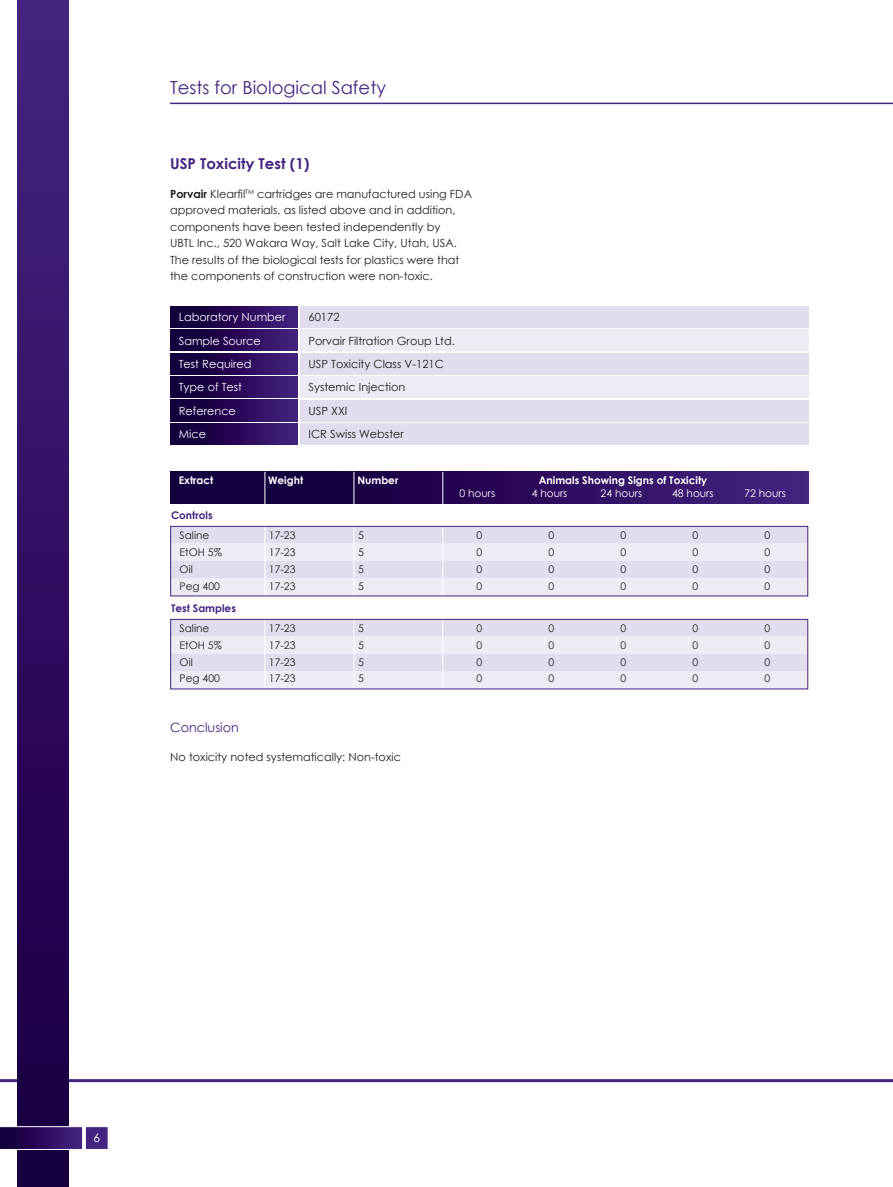
<style>
.page{position:relative;width:893px;height:1187px;background:#fff}
.page>*{position:absolute;margin:0;border:0;box-sizing:border-box;transform-origin:0 0}
.Title_Header{font:18px "Century Gothic";color:#432480}
.Sub_Header{font:700 15px "Century Gothic";color:#432480}
.Top_Body_Text{font:12.75px "Century Gothic";color:#432480}
.t1{font:12px "Century Gothic";color:#fff}
.Body_Text{font:11.25px/16.5px "Century Gothic";color:#231f20}
.Body_Text-2{font:11.25px "Century Gothic";color:#fff}
.Table_Text{font:10.5px "Century Gothic";color:#231f20}
.Table_Header{font:700 10.5px "Century Gothic";color:#fff}
.Table_Header-2{font:10.5px "Century Gothic";color:#fff}
.Table_Title{font:700 10.5px "Century Gothic";color:#432480}
.s1{font-weight:700}
</style>
<div class="page">
<hr style="left:0;top:1078px;width:893px;height:3px;background:#432480">
<div style="left:17px;top:0;width:51px;height:1186px;background:linear-gradient(to bottom,#442480,#190040)"></div>
<svg style="left:0;top:1125px;width:109px;height:25px;background:#4d3378"></svg>
<hr style="left:170px;top:103px;width:723px;height:1px;background:#432480">
<div style="left:170px;top:526px;width:638px;height:70px;background:#e1ddec"></div>
<div style="left:170px;top:543px;width:638px;height:17px;background:#edebf4"></div>
<div style="left:170px;top:578px;width:638px;height:17px;background:#edebf4"></div>
<div style="left:170px;top:503px;width:638px;height:22px;border:1px solid #fff"></div>
<div style="left:170px;top:619px;width:638px;height:70px;background:#e1ddec"></div>
<div style="left:170px;top:636px;width:638px;height:17px;background:#edebf4"></div>
<div style="left:170px;top:671px;width:638px;height:17px;background:#edebf4"></div>
<div style="left:170px;top:596px;width:638px;height:22px;border:1px solid #fff"></div>
<div style="left:170px;top:472px;width:638px;height:31px;background:linear-gradient(to right,#0d0033,#421e7c)"></div>
<hr style="left:265px;top:472px;width:1px;height:217px;background:#fff">
<hr style="left:354px;top:472px;width:1px;height:216px;background:#fff">
<hr style="left:442px;top:472px;width:1px;height:217px;background:#fff">
<div style="left:170px;top:526px;width:638px;height:70px;border:1px solid #432480"></div>
<div style="left:170px;top:619px;width:638px;height:70px;border:1px solid #432480"></div>
<div style="left:170px;top:306px;width:128px;height:21px;background:linear-gradient(to right,#0c0031,#421e7b)"></div>
<div style="left:170px;top:330px;width:128px;height:21px;background:linear-gradient(to right,#0c0031,#421e7b)"></div>
<div style="left:170px;top:353px;width:128px;height:21px;background:linear-gradient(to right,#0c0031,#421e7b)"></div>
<div style="left:170px;top:376px;width:128px;height:22px;background:linear-gradient(to right,#0c0031,#421e7b)"></div>
<div style="left:170px;top:400px;width:128px;height:21px;background:linear-gradient(to right,#0c0031,#421e7b)"></div>
<div style="left:300px;top:306px;width:508px;height:21px;background:#e1ddec"></div>
<div style="left:300px;top:330px;width:508px;height:21px;background:#edebf4"></div>
<div style="left:300px;top:353px;width:508px;height:21px;background:#e1ddec"></div>
<div style="left:300px;top:376px;width:508px;height:22px;background:#edebf4"></div>
<div style="left:300px;top:400px;width:508px;height:21px;background:#e1ddec"></div>
<div style="left:170px;top:423px;width:128px;height:21px;background:linear-gradient(to right,#0c0031,#421e7b)"></div>
<div style="left:300px;top:423px;width:508px;height:21px;background:#e1ddec"></div>
<p class="Title_Header" style="left:170px;top:75px;width:217px">Tests for Biological Safety</p>
<p class="Sub_Header" style="left:170px;top:152px;width:141px">USP Toxicity Test (1)</p>
<p class="Body_Text" style="left:170px;top:185px;width:303px"><span class="s1">Porvair</span> Klearfil<sup>TM</sup> cartridges are manufactured using FDA approved materials, as listed above and in addition, components have been tested independently by<br>UBTL Inc., 520 Wakara Way, Salt Lake City, Utah, USA.<br>The results of the biological tests for plastics were that the components of construction were non-toxic.</p>
<p class="Body_Text-2" style="left:179px;top:309px;width:108px">Laboratory Number</p>
<p class="Body_Text-2" style="left:179px;top:332px;width:83px">Sample Source</p>
<p class="Body_Text-2" style="left:179px;top:356px;width:74px">Test Required</p>
<p class="Body_Text-2" style="left:179px;top:379px;width:65px">Type of Test</p>
<p class="Body_Text-2" style="left:179px;top:403px;width:59px">Reference</p>
<p class="Body_Text" style="left:308px;top:309px;width:33px">60172</p>
<p class="Body_Text" style="left:308px;top:332px;width:148px">Porvair Filtration Group Ltd.</p>
<p class="Body_Text" style="left:308px;top:355px;width:137px">USP Toxicity Class V-121C</p>
<p class="Body_Text" style="left:308px;top:379px;width:98px">Systemic Injection</p>
<p class="Body_Text" style="left:308px;top:402px;width:40px">USP XXI</p>
<p class="Body_Text-2" style="left:179px;top:426px;width:29px">Mice</p>
<p class="Body_Text" style="left:308px;top:425px;width:97px">ICR Swiss Webster</p>
<p class="Table_Header" style="left:179px;top:472px;width:36px">Extract</p>
<p class="Table_Header" style="left:268px;top:472px;width:37px">Weight</p>
<p class="Table_Header" style="left:357px;top:472px;width:42px">Number</p>
<p class="Table_Header" style="left:539px;top:472px;width:170px">Animals Showing Signs of Toxicity</p>
<p class="Table_Header-2" style="left:459px;top:485px;width:37px">0 hours</p>
<p class="Table_Header-2" style="left:532px;top:485px;width:37px">4 hours</p>
<p class="Table_Header-2" style="left:601px;top:485px;width:43px">24 hours</p>
<p class="Table_Header-2" style="left:672px;top:485px;width:43px">48 hours</p>
<p class="Table_Header-2" style="left:744px;top:485px;width:43px">72 hours</p>
<p class="Table_Text" style="left:180px;top:527px;width:31px">Saline</p>
<p class="Table_Text" style="left:269px;top:527px;width:28px">17-23</p>
<p class="Table_Text" style="left:358px;top:527px;width:7px">5</p>
<p class="Table_Text" style="left:477px;top:527px;width:7px">0</p>
<p class="Table_Text" style="left:549px;top:527px;width:7px">0</p>
<p class="Table_Text" style="left:621px;top:527px;width:7px">0</p>
<p class="Table_Text" style="left:693px;top:527px;width:7px">0</p>
<p class="Table_Text" style="left:765px;top:527px;width:7px">0</p>
<p class="Table_Text" style="left:180px;top:544px;width:44px">EtOH 5%</p>
<p class="Table_Text" style="left:269px;top:544px;width:28px">17-23</p>
<p class="Table_Text" style="left:358px;top:544px;width:7px">5</p>
<p class="Table_Text" style="left:477px;top:544px;width:7px">0</p>
<p class="Table_Text" style="left:549px;top:544px;width:7px">0</p>
<p class="Table_Text" style="left:621px;top:544px;width:7px">0</p>
<p class="Table_Text" style="left:693px;top:544px;width:7px">0</p>
<p class="Table_Text" style="left:765px;top:544px;width:7px">0</p>
<p class="Table_Text" style="left:180px;top:561px;width:15px">Oil</p>
<p class="Table_Text" style="left:269px;top:561px;width:28px">17-23</p>
<p class="Table_Text" style="left:358px;top:561px;width:7px">5</p>
<p class="Table_Text" style="left:477px;top:561px;width:7px">0</p>
<p class="Table_Text" style="left:549px;top:561px;width:7px">0</p>
<p class="Table_Text" style="left:621px;top:561px;width:7px">0</p>
<p class="Table_Text" style="left:693px;top:561px;width:7px">0</p>
<p class="Table_Text" style="left:765px;top:561px;width:7px">0</p>
<p class="Table_Text" style="left:180px;top:578px;width:42px">Peg 400</p>
<p class="Table_Text" style="left:269px;top:578px;width:28px">17-23</p>
<p class="Table_Text" style="left:358px;top:578px;width:7px">5</p>
<p class="Table_Text" style="left:477px;top:578px;width:7px">0</p>
<p class="Table_Text" style="left:549px;top:578px;width:7px">0</p>
<p class="Table_Text" style="left:621px;top:578px;width:7px">0</p>
<p class="Table_Text" style="left:693px;top:578px;width:7px">0</p>
<p class="Table_Text" style="left:765px;top:578px;width:7px">0</p>
<p class="Table_Text" style="left:180px;top:620px;width:31px">Saline</p>
<p class="Table_Text" style="left:269px;top:620px;width:28px">17-23</p>
<p class="Table_Text" style="left:358px;top:620px;width:7px">5</p>
<p class="Table_Text" style="left:477px;top:620px;width:7px">0</p>
<p class="Table_Text" style="left:549px;top:620px;width:7px">0</p>
<p class="Table_Text" style="left:621px;top:620px;width:7px">0</p>
<p class="Table_Text" style="left:693px;top:620px;width:7px">0</p>
<p class="Table_Text" style="left:765px;top:620px;width:7px">0</p>
<p class="Table_Text" style="left:180px;top:637px;width:44px">EtOH 5%</p>
<p class="Table_Text" style="left:269px;top:637px;width:28px">17-23</p>
<p class="Table_Text" style="left:358px;top:637px;width:7px">5</p>
<p class="Table_Text" style="left:477px;top:637px;width:7px">0</p>
<p class="Table_Text" style="left:549px;top:637px;width:7px">0</p>
<p class="Table_Text" style="left:621px;top:637px;width:7px">0</p>
<p class="Table_Text" style="left:693px;top:637px;width:7px">0</p>
<p class="Table_Text" style="left:765px;top:637px;width:7px">0</p>
<p class="Table_Text" style="left:180px;top:654px;width:15px">Oil</p>
<p class="Table_Text" style="left:269px;top:654px;width:28px">17-23</p>
<p class="Table_Text" style="left:358px;top:654px;width:7px">5</p>
<p class="Table_Text" style="left:477px;top:654px;width:7px">0</p>
<p class="Table_Text" style="left:549px;top:654px;width:7px">0</p>
<p class="Table_Text" style="left:621px;top:654px;width:7px">0</p>
<p class="Table_Text" style="left:693px;top:654px;width:7px">0</p>
<p class="Table_Text" style="left:765px;top:654px;width:7px">0</p>
<p class="Table_Text" style="left:180px;top:671px;width:42px">Peg 400</p>
<p class="Table_Text" style="left:269px;top:671px;width:28px">17-23</p>
<p class="Table_Text" style="left:358px;top:671px;width:7px">5</p>
<p class="Table_Text" style="left:477px;top:671px;width:7px">0</p>
<p class="Table_Text" style="left:549px;top:671px;width:7px">0</p>
<p class="Table_Text" style="left:621px;top:671px;width:7px">0</p>
<p class="Table_Text" style="left:693px;top:671px;width:7px">0</p>
<p class="Table_Text" style="left:765px;top:671px;width:7px">0</p>
<p class="Table_Title" style="left:171px;top:506px;width:43px">Controls</p>
<p class="Table_Title" style="left:171px;top:599px;width:66px">Test Samples</p>
<p class="Top_Body_Text" style="left:170px;top:718px;width:70px">Conclusion</p>
<p class="Body_Text" style="left:170px;top:748px;width:232px">No toxicity noted systematically: Non-toxic</p>
<p class="t1" style="left:93px;top:1129px;width:8px">6</p>
</div>
